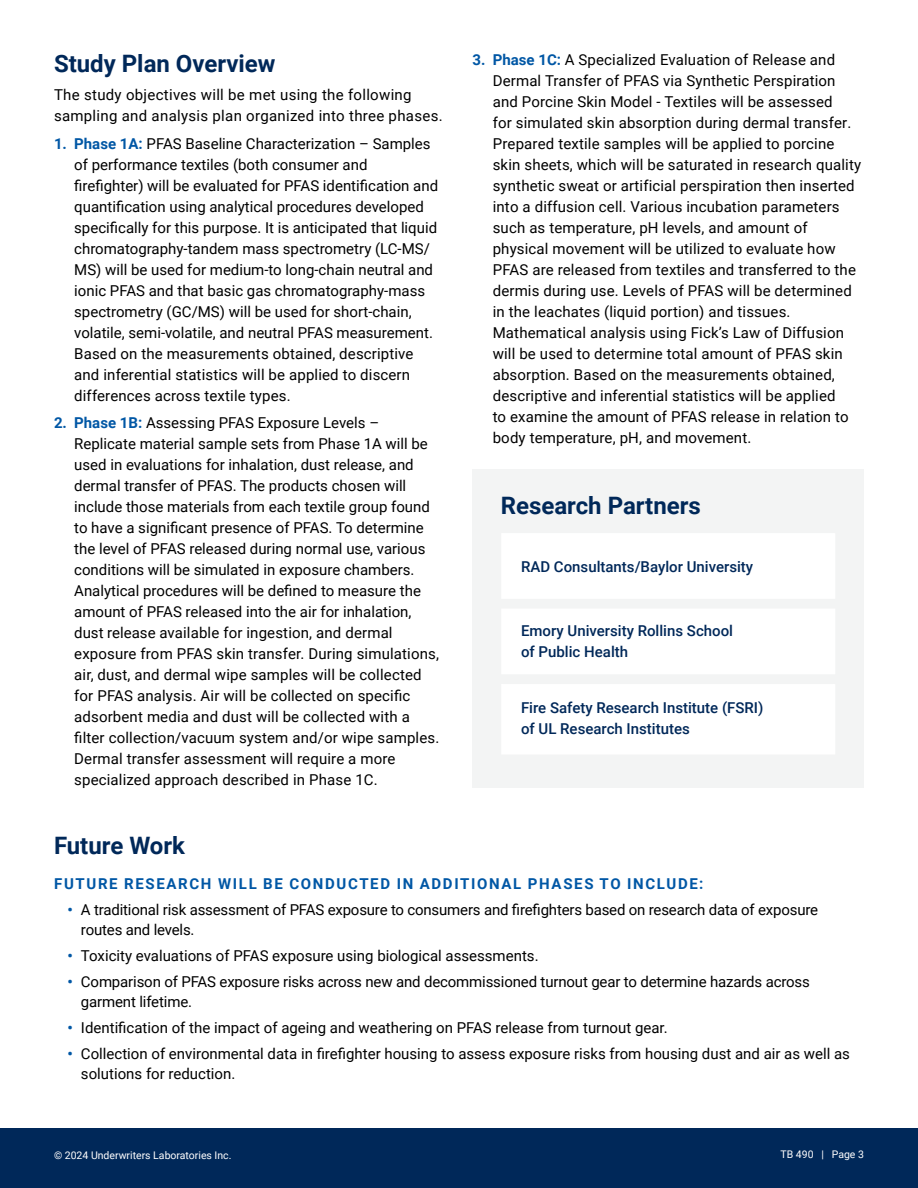
<style>
.page{position:relative;width:918px;height:1188px;background:#fff}
.page>*{position:absolute;margin:0;border:0;box-sizing:border-box;transform-origin:0 0}
.t1{font:700 24px "Roboto";color:#002859}
.t2{font:15px/21px "Roboto";color:#000}
.t3{font:500 15px/21px "Roboto";color:#002859}
.t4{font:15px/21px "Roboto";letter-spacing:.02em;color:#000}
.t5{font:700 15px "Roboto";letter-spacing:.11em;color:#0057a5}
.t6{font:10.5px "Roboto";color:#fff}
.s1{font-weight:700;color:#0057a5}
</style>
<div class="page">
<div style="left:0;top:1128px;width:918px;height:60px;background:#002859"></div>
<div style="left:472px;top:469px;width:392px;height:318px;background:#f3f4f4"></div>
<div style="left:501px;top:609px;width:334px;height:65px;background:#fff"></div>
<div style="left:501px;top:684px;width:334px;height:70px;background:#fff"></div>
<div style="left:501px;top:533px;width:334px;height:66px;background:#fff"></div>
<h1 class="t1" style="left:54px;top:47px;width:223px">Study Plan Overview</h1>
<p class="t4" style="left:54px;top:83px;width:390px">The study objectives will be met using the following sampling and analysis plan organized into three phases.</p>
<p class="t2" style="left:74px;top:132px;width:365px;text-indent:-20px"><span class="s1">1. Phase 1A:</span> PFAS Baseline Characterization – Samples of performance textiles (both consumer and firefighter) will be evaluated for PFAS identification and quantification using analytical procedures developed specifically for this purpose. It is anticipated that liquid chromatography-tandem mass spectrometry (LC-MS/ MS) will be used for medium-to long-chain neutral and ionic PFAS and that basic gas chromatography-mass spectrometry (GC/MS) will be used for short-chain, volatile, semi-volatile, and neutral PFAS measurement.<br>Based on the measurements obtained, descriptive and inferential statistics will be applied to discern differences across textile types.</p>
<p class="t2" style="left:74px;top:412px;width:367px;text-indent:-20px"><span class="s1">2. Phase 1B:</span> Assessing PFAS Exposure Levels – Replicate material sample sets from Phase 1A will be used in evaluations for inhalation, dust release, and dermal transfer of PFAS. The products chosen will include those materials from each textile group found to have a significant presence of PFAS. To determine the level of PFAS released during normal use, various conditions will be simulated in exposure chambers.<br>Analytical procedures will be defined to measure the amount of PFAS released into the air for inhalation, dust release available for ingestion, and dermal exposure from PFAS skin transfer. During simulations, air, dust, and dermal wipe samples will be collected for PFAS analysis. Air will be collected on specific adsorbent media and dust will be collected with a filter collection/vacuum system and/or wipe samples.<br>Dermal transfer assessment will require a more specialized approach described in Phase 1C.</p>
<p class="t2" style="left:493px;top:49px;width:370px;text-indent:-20px"><span class="s1">3. Phase 1C:</span> A Specialized Evaluation of Release and Dermal Transfer of PFAS via Synthetic Perspiration and Porcine Skin Model - Textiles will be assessed<br>for simulated skin absorption during dermal transfer.<br>Prepared textile samples will be applied to porcine skin sheets, which will be saturated in research quality synthetic sweat or artificial perspiration then inserted into a diffusion cell. Various incubation parameters such as temperature, pH levels, and amount of physical movement will be utilized to evaluate how PFAS are released from textiles and transferred to the dermis during use. Levels of PFAS will be determined in the leachates (liquid portion) and tissues.<br>Mathematical analysis using Fick’s Law of Diffusion will be used to determine total amount of PFAS skin absorption. Based on the measurements obtained, descriptive and inferential statistics will be applied<br>to examine the amount of PFAS release in relation to body temperature, pH, and movement.</p>
<h1 class="t1" style="left:501px;top:489px;width:202px">Research Partners</h1>
<p class="t3" style="left:521px;top:555px;width:234px">RAD Consultants/Baylor University</p>
<p class="t3" style="left:521px;top:620px;width:214px">Emory University Rollins School of Public Health</p>
<p class="t3" style="left:521px;top:696px;width:244px">Fire Safety Research Institute (FSRI) of UL Research Institutes</p>
<h1 class="t1" style="left:54px;top:829px;width:133px">Future Work</h1>
<p class="t5" style="left:54px;top:873px;width:651px">FUTURE RESEARCH WILL BE CONDUCTED IN ADDITIONAL PHASES TO INCLUDE:</p>
<p class="t2" style="left:81px;top:899px;width:739px;line-height:19.5px;text-indent:-14px"><span class="s1">•</span> A traditional risk assessment of PFAS exposure to consumers and firefighters based on research data of exposure routes and levels.</p>
<p class="t2" style="left:67px;top:944px;width:473px"><span class="s1">•</span> Toxicity evaluations of PFAS exposure using biological assessments.</p>
<p class="t2" style="left:81px;top:971px;width:730px;line-height:19.5px;text-indent:-14px"><span class="s1">•</span> Comparison of PFAS exposure risks across new and decommissioned turnout gear to determine hazards across garment lifetime.</p>
<p class="t2" style="left:67px;top:1016px;width:602px"><span class="s1">•</span> Identification of the impact of ageing and weathering on PFAS release from turnout gear.</p>
<p class="t2" style="left:81px;top:1043px;width:771px;line-height:19.5px;text-indent:-13px"><span class="s1">•</span> Collection of environmental data in firefighter housing to assess exposure risks from housing dust and air as well as solutions for reduction.</p>
<p class="t6" style="left:54px;top:1147px;width:179px">© 2024 Underwriters Laboratories Inc.</p>
<p class="t6" style="left:781px;top:1147px;width:85px">TB 490 | Page 3</p>
</div>
